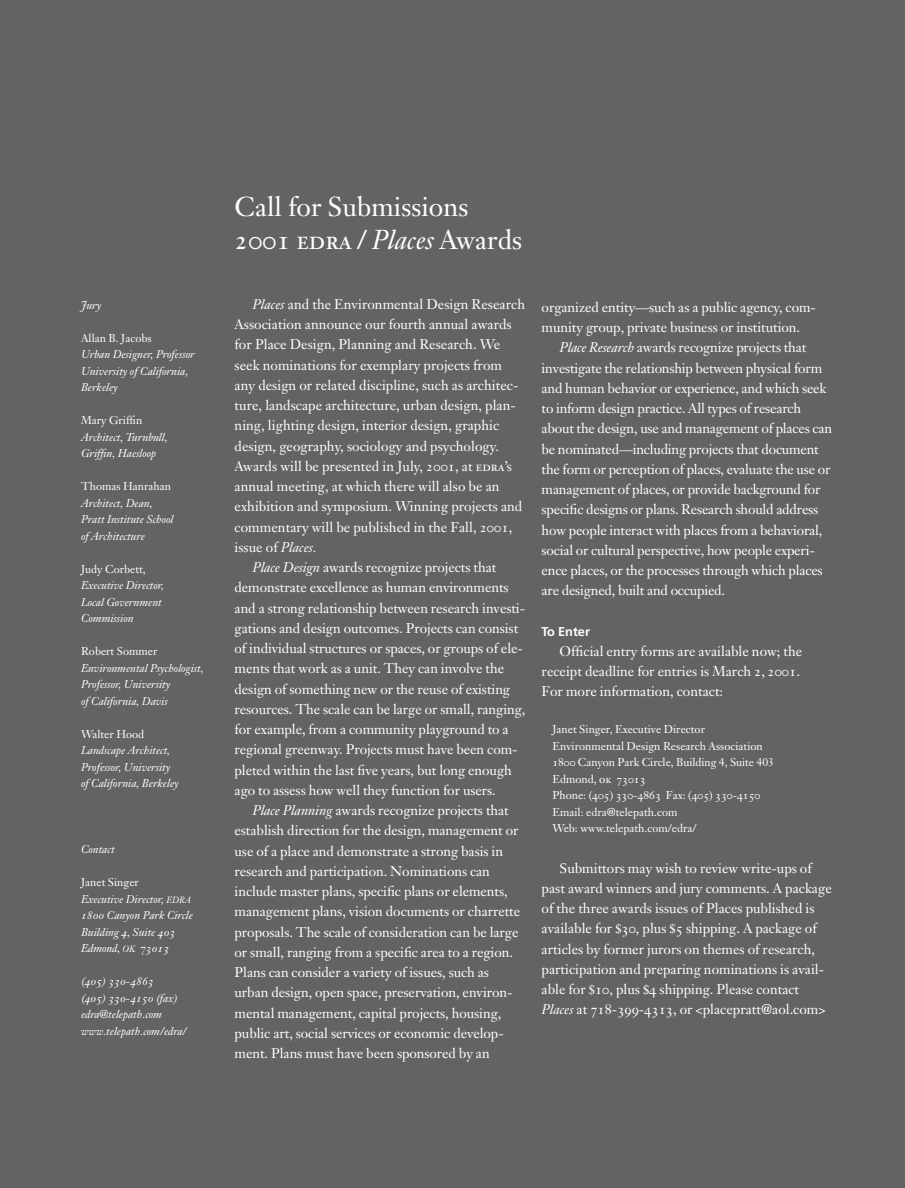
<style>
.page{position:relative;width:905px;height:1188px;background:#fff}
.page>*{position:absolute;margin:0;border:0;box-sizing:border-box;transform-origin:0 0}
.t1{font:27px "Janson Text Roman SC";color:#fff}
.t2{font:27px "Janson Text";color:#fff}
.t3{font:13.8px/20.2px "Janson Text";letter-spacing:-.005em;color:#fff}
.t4{font:700 12.75px "Frutiger";color:#fff}
.t5{font:italic 11.25px/16.5px "Janson Text";color:#fff}
.t6{font:11.25px/16.5px "Janson Text";color:#fff}
.t7{font:11.25px/16.5px "Janson Text Italic Os F";color:#fff}
.t8{font:11.25px "Janson Text Roman SC";color:#fff}
.s1{font-style:normal}
.s2{font-family:"Janson Text Italic Os F";font-style:normal;font-size:9px}
.s3{font-family:"Janson Text Italic Os F";font-style:normal}
.s4{font-size:9px}
.s5{font-family:"Janson Text";font-style:italic}
.s6{font-family:"Janson Text"}
.s7{font-style:italic}
.s8{font-family:"Janson Text Roman SC"}
.s9{font-family:"Janson Text Roman SC";font-size:12px}
</style>
<div class="page">
<div style="left:0;top:0;width:904px;height:1188px;background:#636366"></div>
<p class="t5" style="left:81px;top:298px;width:22px">Jury</p>
<p class="t6" style="left:81px;top:331px;width:72px">Allan B. Jacobs</p>
<p class="t5" style="left:81px;top:348px;width:115px">Urban Designer, Professor<br>University of California,<br>Berkeley</p>
<p class="t6" style="left:81px;top:413px;width:63px">Mary Griffin</p>
<p class="t5" style="left:81px;top:430px;width:88px">Architect, Turnbull,<br>Griffin, Haesloop</p>
<p class="t6" style="left:81px;top:479px;width:91px">Thomas Hanrahan</p>
<p class="t5" style="left:81px;top:496px;width:94px">Architect, Dean,<br>Pratt Institute School of Architecture</p>
<p class="t6" style="left:81px;top:562px;width:66px">Judy Corbett,</p>
<p class="t5" style="left:81px;top:579px;width:84px">Executive Director,<br>Local Government<br>Commission</p>
<p class="t6" style="left:81px;top:644px;width:78px">Robert Sommer</p>
<p class="t5" style="left:81px;top:661px;width:124px">Environmental Psychologist,<br>Professor, University<br>of California, Davis</p>
<p class="t6" style="left:81px;top:727px;width:65px">Walter Hood</p>
<p class="t5" style="left:81px;top:744px;width:99px">Landscape Architect,<br>Professor, University of California, Berkeley</p>
<p class="t5" style="left:81px;top:843px;width:35px">Contact</p>
<p class="t5" style="left:81px;top:876px;width:113px"><span class="s1">Janet Singer<br></span>Executive Director, <span class="s2">EDRA<br></span><span class="s3">1800</span> Canyon Park Circle</p>
<p class="t7" style="left:81px;top:925px;width:96px">Building 4, Suite 403<br>Edmond, <span class="s4">OK</span> 73013</p>
<p class="t7" style="left:81px;top:975px;width:107px">(405) 330-4863<br>(405) 330-4150 (fax) edra@telepath.com www.telepath.com/edra/</p>
<h1 class="t2" style="left:234px;top:195px;width:235px">Call for Submissions</h1>
<h1 class="t1" style="left:234px;top:228px;width:289px">2001 edra / <span class="s5">Places</span> <span class="s6">Awards</span></h1>
<p class="t3" style="left:252px;top:295px;width:274px"><span class="s7">Places</span> and the Environmental Design Research</p>
<p class="t3" style="left:234px;top:316px;width:279px">Association announce our fourth annual awards</p>
<p class="t3" style="left:234px;top:336px;width:267px">for Place Design, Planning and Research. We</p>
<p class="t3" style="left:234px;top:356px;width:269px">seek nominations for exemplary projects from</p>
<p class="t3" style="left:234px;top:376px;width:285px">any design or related discipline, such as architec-</p>
<p class="t3" style="left:234px;top:397px;width:283px">ture, landscape architecture, urban design, plan-</p>
<p class="t3" style="left:234px;top:417px;width:266px">ning, lighting design, interior design, graphic</p>
<p class="t3" style="left:234px;top:437px;width:266px">design, geography, sociology and psychology.</p>
<p class="t3" style="left:234px;top:457px;width:279px">Awards will be presented in July, <span class="s8">2001</span>, at <span class="s8">edra</span>’s</p>
<p class="t3" style="left:234px;top:478px;width:266px">annual meeting, at which there will also be an</p>
<p class="t3" style="left:234px;top:498px;width:289px">exhibition and symposium. Winning projects and</p>
<p class="t3" style="left:234px;top:518px;width:279px">commentary will be published in the Fall, <span class="s8">2001</span>,</p>
<p class="t3" style="left:234px;top:538px;width:83px">issue of <span class="s7">Places.</span></p>
<p class="t3" style="left:252px;top:559px;width:245px"><span class="s7">Place Design</span> awards recognize projects that</p>
<p class="t3" style="left:234px;top:579px;width:276px">demonstrate excellence as human environments</p>
<p class="t3" style="left:234px;top:599px;width:292px">and a strong relationship between research investi-</p>
<p class="t3" style="left:234px;top:619px;width:285px">gations and design outcomes. Projects can consist</p>
<p class="t3" style="left:234px;top:640px;width:290px">of individual structures or spaces, or groups of ele-</p>
<p class="t3" style="left:234px;top:660px;width:271px">ments that work as a unit. They can involve the</p>
<p class="t3" style="left:234px;top:680px;width:277px">design of something new or the reuse of existing</p>
<p class="t3" style="left:234px;top:700px;width:292px">resources. The scale can be large or small, ranging,</p>
<p class="t3" style="left:234px;top:721px;width:276px">for example, from a community playground to a</p>
<p class="t3" style="left:234px;top:741px;width:284px">regional greenway. Projects must have been com-</p>
<p class="t3" style="left:234px;top:761px;width:279px">pleted within the last five years, but long enough</p>
<p class="t3" style="left:234px;top:781px;width:263px">ago to assess how well they function for users.</p>
<p class="t3" style="left:252px;top:802px;width:258px"><span class="s7">Place Planning</span> awards recognize projects that</p>
<p class="t3" style="left:234px;top:822px;width:285px">establish direction for the design, management or</p>
<p class="t3" style="left:234px;top:842px;width:270px">use of a place and demonstrate a strong basis in</p>
<p class="t3" style="left:234px;top:862px;width:257px">research and participation. Nominations can</p>
<p class="t3" style="left:234px;top:883px;width:275px">include master plans, specific plans or elements,</p>
<p class="t3" style="left:234px;top:903px;width:287px">management plans, vision documents or charrette</p>
<p class="t3" style="left:234px;top:923px;width:285px">proposals. The scale of consideration can be large</p>
<p class="t3" style="left:234px;top:943px;width:280px">or small, ranging from a specific area to a region.</p>
<p class="t3" style="left:234px;top:964px;width:256px">Plans can consider a variety of issues, such as</p>
<p class="t3" style="left:234px;top:984px;width:279px">urban design, open space, preservation, environ-</p>
<p class="t3" style="left:234px;top:1004px;width:268px">mental management, capital projects, housing,</p>
<p class="t3" style="left:234px;top:1024px;width:271px">public art, social services or economic develop-</p>
<p class="t3" style="left:234px;top:1045px;width:257px">ment. Plans must have been sponsored by an</p>
<p class="t3" style="left:541px;top:298px;width:276px">organized entity—such as a public agency, com&shy;munity group, private business or institution.</p>
<p class="t3" style="left:541px;top:339px;width:292px;text-indent:18px"><span class="s7">Place Research</span> awards recognize projects that investigate the relationship between physical form and human behavior or experience, and which seek to inform design practice. All types of research about the design, use and management of places can be nominated—including projects that document the form or perception of places, evaluate the use or management of places, or provide background for specific designs or plans. Research should address how people interact with places from a behavioral, social or cultural perspective, how people experi&shy;ence places, or the processes through which places are designed, built and occupied.</p>
<p class="t4" style="left:541px;top:626px;width:50px">To Enter</p>
<p class="t3" style="left:541px;top:642px;width:262px;text-indent:18px">Official entry forms are available now; the receipt deadline for entries is March <span class="s8">2, 2001.<br></span>For more information, contact:</p>
<p class="t6" style="left:552px;top:722px;width:223px">Janet Singer, Executive Director Environmental Design Research Association <span class="s8">1800</span> Canyon Park Circle, Building 4, Suite 403<br>Edmond, <span class="s8">ok 73013</span></p>
<p class="t8" style="left:552px;top:791px;width:209px"><span class="s6">Phone:</span> (405) 330-4863 <span class="s6">Fax:</span> (405) 330-4150</p>
<p class="t6" style="left:552px;top:805px;width:146px">Email: edra@telepath.com<br>Web: www.telepath.com/edra/</p>
<p class="t3" style="left:541px;top:859px;width:291px;text-indent:18px">Submittors may wish to review write-ups of past award winners and jury comments. A package of the three awards issues of Places published is available for <span class="s9">$</span><span class="s8">30</span>, plus <span class="s9">$</span><span class="s8">5</span> shipping. A package of articles by former jurors on themes of research, participation and preparing nominations is avail&shy;able for <span class="s9">$</span><span class="s8">10</span>, plus <span class="s9">$</span><span class="s8">4</span> shipping. Please contact <span class="s7">Places</span> at <span class="s8">718-399-4313</span>, or &lt;placepratt@aol.com&gt;</p>
</div>
